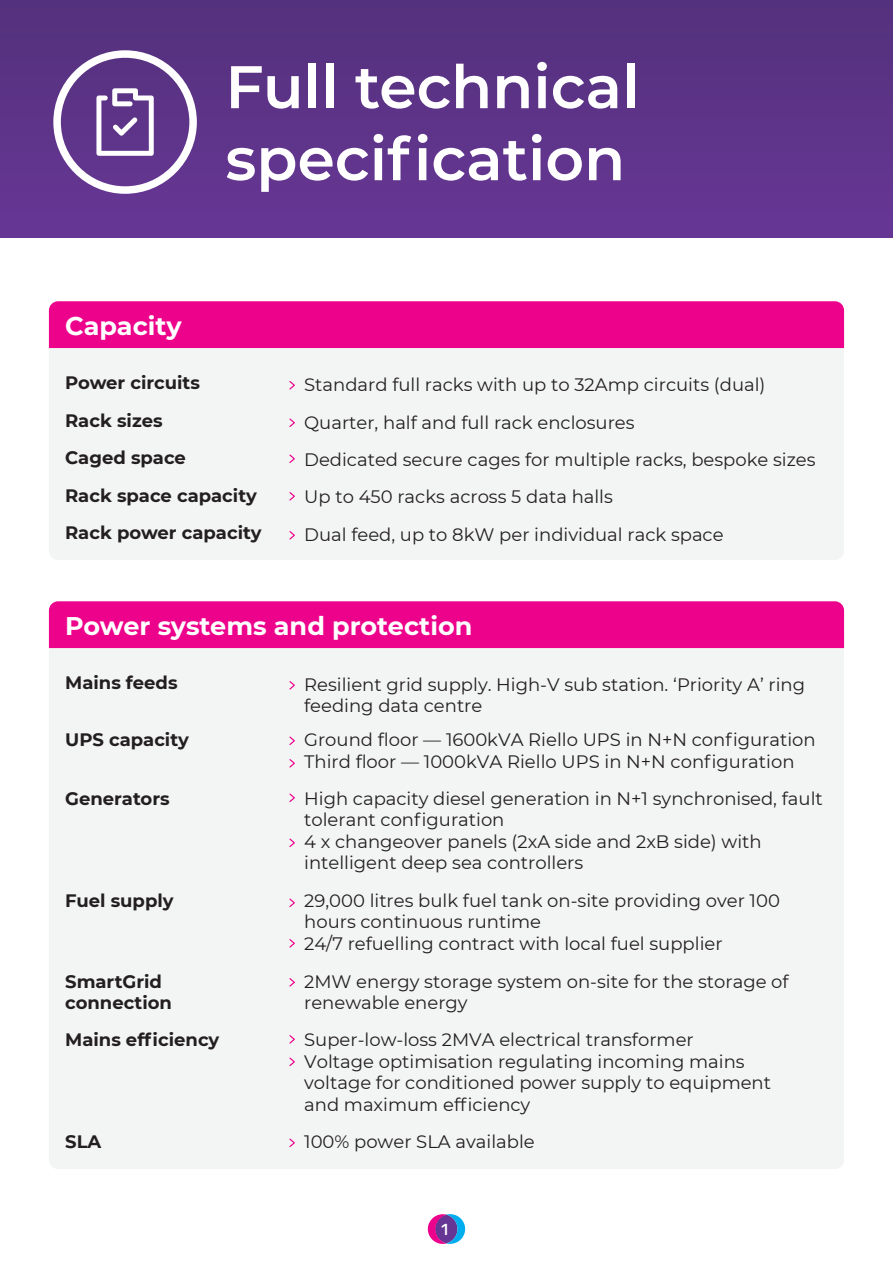
<style>
.page{position:relative;width:893px;height:1263px;background:#fff}
.page>*{position:absolute;margin:0;border:0;box-sizing:border-box;transform-origin:0 0}
.t1{font:600 60px/72px "Montserrat";color:#fff}
.t2{font:700 25.5px "Montserrat";color:#fff}
.t3{font:18px/21.6px "Montserrat";color:#231f20}
.t4{font:700 18px/21.6px "Montserrat";color:#231f20}
.t5{font:16.35px "Co Headline W01";color:#fff}
</style>
<div class="page">
<div style="left:0;top:0;width:893px;height:237px;background:#5d3488"></div>
<div style="left:49px;top:348px;width:795px;height:212px;background:#f3f4f4"></div>
<div style="left:49px;top:301px;width:795px;height:47px;background:#ed028c"></div>
<svg style="left:428px;top:1214px;width:37px;height:30px"></svg>
<div style="left:49px;top:648px;width:795px;height:521px;background:#f3f4f4"></div>
<div style="left:49px;top:601px;width:795px;height:47px;background:#ed028c"></div>
<svg style="left:53px;top:50px;width:144px;height:144px"></svg>
<svg style="left:289px;top:381px;width:6px;height:9px"></svg>
<svg style="left:289px;top:418px;width:6px;height:9px"></svg>
<svg style="left:289px;top:454px;width:6px;height:9px"></svg>
<svg style="left:289px;top:492px;width:6px;height:9px"></svg>
<svg style="left:289px;top:531px;width:6px;height:9px"></svg>
<svg style="left:289px;top:681px;width:6px;height:9px"></svg>
<svg style="left:289px;top:736px;width:6px;height:9px"></svg>
<svg style="left:289px;top:759px;width:6px;height:9px"></svg>
<svg style="left:289px;top:793px;width:6px;height:9px"></svg>
<svg style="left:289px;top:838px;width:6px;height:9px"></svg>
<svg style="left:289px;top:898px;width:6px;height:9px"></svg>
<svg style="left:289px;top:939px;width:6px;height:9px"></svg>
<svg style="left:289px;top:978px;width:6px;height:9px"></svg>
<svg style="left:289px;top:1035px;width:6px;height:9px"></svg>
<svg style="left:289px;top:1057px;width:6px;height:9px"></svg>
<svg style="left:289px;top:1138px;width:6px;height:9px"></svg>
<h1 class="t1" style="left:225px;top:48px;width:415px">Full technical specification</h1>
<h2 class="t2" style="left:65px;top:307px;width:118px">Capacity</h2>
<p class="t4" style="left:65px;top:371px;width:136px">Power circuits</p>
<p class="t3" style="left:304px;top:373px;width:463px">Standard full racks with up to 32Amp circuits (dual)</p>
<p class="t4" style="left:65px;top:408px;width:99px">Rack sizes</p>
<p class="t3" style="left:304px;top:411px;width:332px">Quarter, half and full rack enclosures</p>
<p class="t4" style="left:65px;top:446px;width:122px">Caged space</p>
<p class="t3" style="left:304px;top:448px;width:513px">Dedicated secure cages for multiple racks, bespoke sizes</p>
<p class="t4" style="left:65px;top:483px;width:193px">Rack space capacity</p>
<p class="t3" style="left:304px;top:486px;width:310px">Up to 450 racks across 5 data halls</p>
<p class="t4" style="left:65px;top:521px;width:198px">Rack power capacity</p>
<p class="t3" style="left:304px;top:523px;width:421px">Dual feed, up to 8kW per individual rack space</p>
<h2 class="t2" style="left:65px;top:607px;width:409px">Power systems and protection</h2>
<p class="t4" style="left:65px;top:671px;width:114px">Mains feeds</p>
<p class="t3" style="left:304px;top:673px;width:502px">Resilient grid supply. High-V sub station. ‘Priority A’ ring feeding data centre</p>
<p class="t3" style="left:304px;top:728px;width:513px">Ground floor — 1600kVA Riello UPS in N+N configuration<br>Third floor — 1000kVA Riello UPS in N+N configuration</p>
<p class="t3" style="left:304px;top:787px;width:520px">High capacity diesel generation in N+1 synchronised, fault tolerant configuration<br>4 x changeover panels (2xA side and 2xB side) with intelligent deep sea controllers</p>
<p class="t4" style="left:65px;top:728px;width:125px">UPS capacity</p>
<p class="t4" style="left:65px;top:786px;width:106px">Generators</p>
<p class="t4" style="left:65px;top:888px;width:110px">Fuel supply</p>
<p class="t3" style="left:304px;top:889px;width:477px">29,000 litres bulk fuel tank on-site providing over 100 hours continuous runtime<br>24/7 refuelling contract with local fuel supplier</p>
<p class="t4" style="left:65px;top:969px;width:108px">SmartGrid connection</p>
<p class="t3" style="left:304px;top:970px;width:486px">2MW energy storage system on-site for the storage of renewable energy</p>
<p class="t4" style="left:65px;top:1028px;width:156px">Mains efficiency</p>
<p class="t3" style="left:304px;top:1028px;width:468px">Super-low-loss 2MVA electrical transformer<br>Voltage optimisation regulating incoming mains voltage for conditioned power supply to equipment and maximum efficiency</p>
<p class="t3" style="left:304px;top:1130px;width:232px">100% power SLA available</p>
<p class="t4" style="left:65px;top:1130px;width:38px">SLA</p>
<p class="t5" style="left:441px;top:1220px;width:9px">1</p>
</div>
